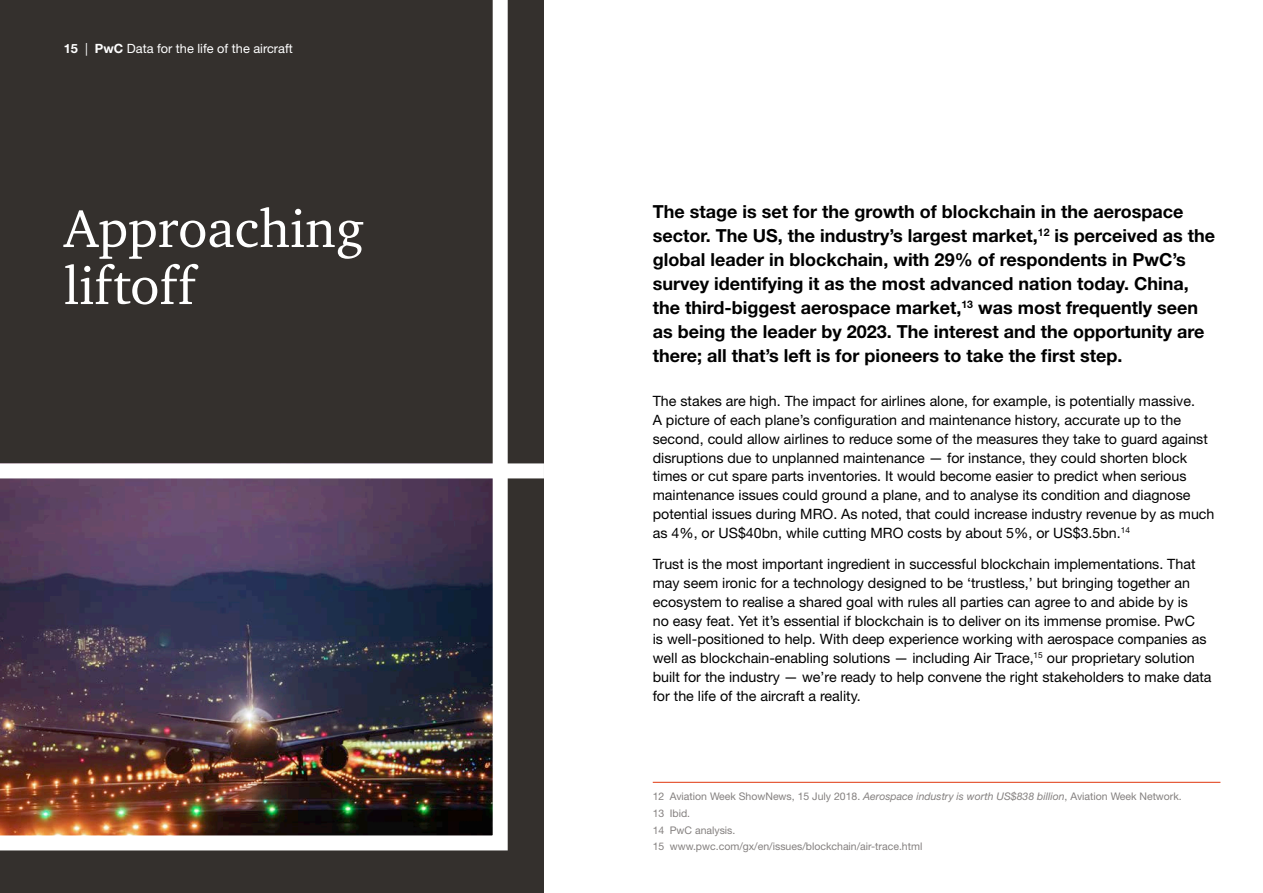
<style>
.page{position:relative;width:1263px;height:893px;background:#fff}
.page>*{position:absolute;margin:0;border:0;box-sizing:border-box;transform-origin:0 0}
.t1{font:54px/57px "Charter ITC";color:#fff}
.t2{font:700 18px/24px "Helvetica Neue";color:#000}
.t3{font:14.25px/18.8px "Helvetica Neue";color:#000}
.t4{font:12.75px "Helvetica Neue";color:#fff}
.t5{font:10.5px/16.8px "Helvetica Neue";color:#84807f}
.s1{font-weight:700}
.s2{font-style:italic}
</style>
<div class="page">
<div style="left:0;top:0;width:544px;height:893px;background:#34302d"></div>
<img style="left:0;top:0;width:515px;height:851px">
<div style="left:0;top:463px;width:544px;height:15px;background:#fff"></div>
<hr style="left:653px;top:782px;width:567px;height:1px;background:#e44d28">
<p class="t4" style="left:64px;top:40px;width:231px"><span class="s1">15</span> | <span class="s1">PwC</span> Data for the life of the aircraft</p>
<h1 class="t1" style="left:64px;top:199px;width:302px">Approaching liftoff</h1>
<p class="t2" style="left:653px;top:199px;width:564px">The stage is set for the growth of blockchain in the aerospace sector. The US, the industry’s largest market,<sup>12</sup> is perceived as the global leader in blockchain, with 29% of respondents in PwC’s survey identifying it as the most advanced nation today. China, the third-biggest aerospace market,<sup>13</sup> was most frequently seen as being the leader by 2023. The interest and the opportunity are there; all that’s left is for pioneers to take the first step.</p>
<p class="t3" style="left:653px;top:392px;width:563px">The stakes are high. The impact for airlines alone, for example, is potentially massive.<br>A picture of each plane’s configuration and maintenance history, accurate up to the second, could allow airlines to reduce some of the measures they take to guard against disruptions due to unplanned maintenance — for instance, they could shorten block times or cut spare parts inventories. It would become easier to predict when serious maintenance issues could ground a plane, and to analyse its condition and diagnose potential issues during MRO. As noted, that could increase industry revenue by as much as 4%, or US$40bn, while cutting MRO costs by about 5%, or US$3.5bn.<sup>14</sup></p>
<p class="t3" style="left:653px;top:555px;width:560px">Trust is the most important ingredient in successful blockchain implementations. That may seem ironic for a technology designed to be ‘trustless,’ but bringing together an ecosystem to realise a shared goal with rules all parties can agree to and abide by is<br>no easy feat. Yet it’s essential if blockchain is to deliver on its immense promise. PwC<br>is well-positioned to help. With deep experience working with aerospace companies as well as blockchain-enabling solutions — including Air Trace,<sup>15</sup> our proprietary solution built for the industry — we’re ready to help convene the right stakeholders to make data for the life of the aircraft a reality.</p>
<p class="t5" style="left:653px;top:788px;width:531px">12 Aviation Week ShowNews, 15 July 2018. <span class="s2">Aerospace industry is worth US$838 billion</span>, Aviation Week Network.<br>13 Ibid.<br>14 PwC analysis.<br>15 www.pwc.com/gx/en/issues/blockchain/air-trace.html</p>
</div>
